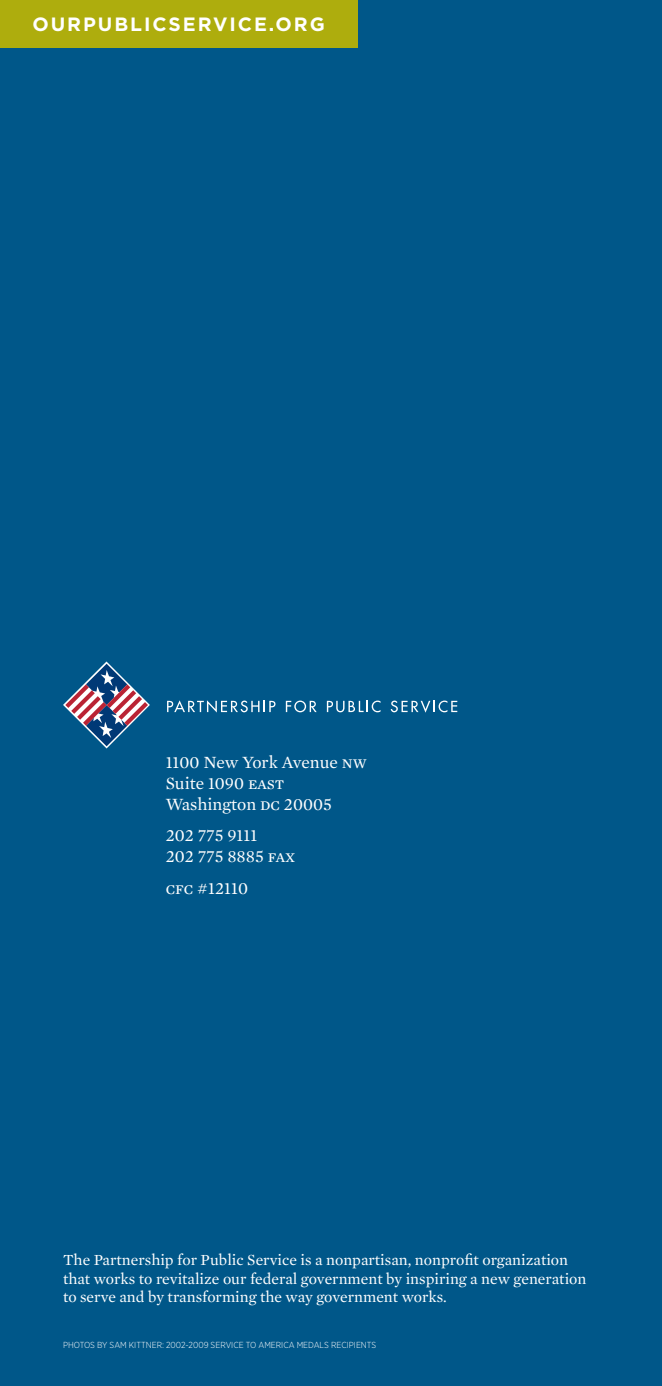
<style>
.page{position:relative;width:662px;height:1386px;background:#005789}
.page>*{position:absolute;margin:0;border:0;box-sizing:border-box;transform-origin:0 0}
.t1{font:700 19.25px "Gotham";letter-spacing:.1em;color:#fff}
.t2{font:17.5px/21px "Mercury Text G1";color:#fff}
.t3{font:15.75px/18.9px "Mercury Text G1";color:#fff}
.t4{font:300 8.75px "Gotham Narrow";color:#fff}
</style>
<div class="page">
<div style="left:0;top:0;width:357px;height:47px;background:#aead0d"></div>
<svg style="left:63px;top:662px;width:87px;height:86px"></svg>
<svg style="left:167px;top:700px;width:108px;height:13px"></svg>
<svg style="left:286px;top:701px;width:30px;height:11px"></svg>
<svg style="left:327px;top:701px;width:53px;height:11px"></svg>
<svg style="left:390px;top:701px;width:67px;height:12px"></svg>
<p class="t1" style="left:32px;top:12px;width:294px">OURPUBLICSERVICE.ORG</p>
<p class="t2" style="left:166px;top:750px;width:202px">1100 New York Avenue nw<br>Suite 1090 east<br>Washington dc 20005</p>
<p class="t2" style="left:166px;top:824px;width:131px">202 775 9111<br>202 775 8885 fax</p>
<p class="t2" style="left:166px;top:876px;width:84px">cfc #12110</p>
<p class="t3" style="left:63px;top:1249px;width:525px">The Partnership for Public Service is a nonpartisan, nonprofit organization that works to revitalize our federal government by inspiring a new generation to serve and by transforming the way government works.</p>
<p class="t4" style="left:63px;top:1339px;width:315px">PHOTOS BY SAM KITTNER: 2002-2009 SERVICE TO AMERICA M EDALS RECIPIENTS</p>
</div>
